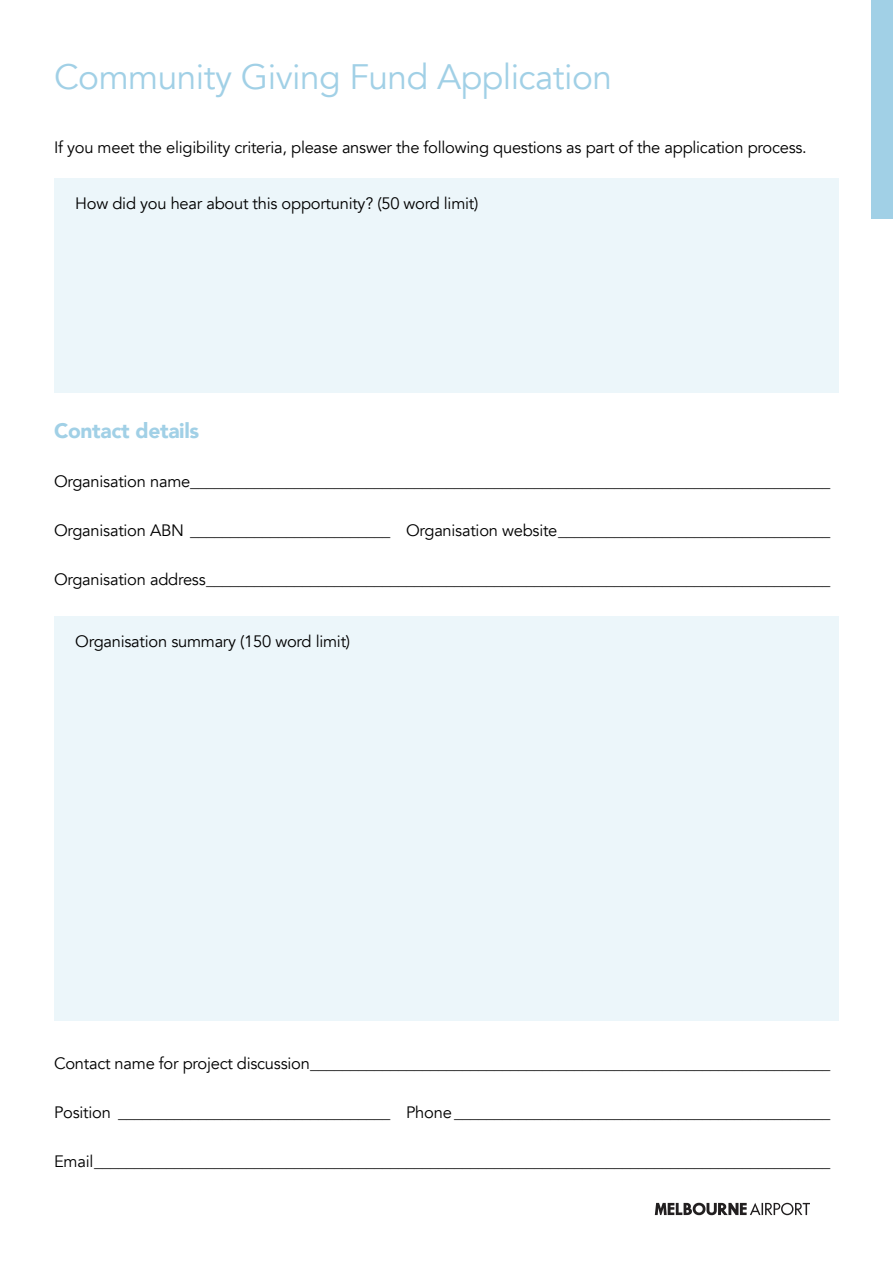
<style>
.page{position:relative;width:893px;height:1263px;background:#fff}
.page>*{position:absolute;margin:0;border:0;box-sizing:border-box;transform-origin:0 0}
.t1{font:35.25px "Avenir";letter-spacing:-.015em;color:#a1d0e6}
.t2{font:900 21px "Avenir";letter-spacing:-.015em;color:#a1d0e6}
.t3{font:16.5px "Avenir";letter-spacing:-.015em;color:#000}
</style>
<div class="page">
<div style="left:54px;top:179px;width:785px;height:214px;background:#ecf6fa"></div>
<div style="left:54px;top:617px;width:785px;height:404px;background:#ecf6fa"></div>
<div style="left:872px;top:0;width:21px;height:218px;background:#a1d0e6"></div>
<svg style="left:655px;top:1203px;width:155px;height:12px"></svg>
<h1 class="t1" style="left:54px;top:56px;width:559px">Community Giving Fund Application</h1>
<p class="t3" style="left:54px;top:137px;width:754px">If you meet the eligibility criteria, please answer the following questions as part of the application process.</p>
<p class="t3" style="left:75px;top:193px;width:405px">How did you hear about this opportunity? (50 word limit)</p>
<p class="t2" style="left:54px;top:412px;width:147px">Contact details</p>
<p class="t3" style="left:54px;top:471px;width:778px">Organisation name________________________________________________________________________________</p>
<p class="t3" style="left:54px;top:520px;width:778px">Organisation ABN _________________________ Organisation website__________________________________</p>
<p class="t3" style="left:54px;top:569px;width:778px">Organisation address______________________________________________________________________________</p>
<p class="t3" style="left:75px;top:631px;width:276px">Organisation summary (150 word limit)</p>
<p class="t3" style="left:54px;top:1054px;width:778px">Contact name for project discussion_________________________________________________________________</p>
<p class="t3" style="left:54px;top:1103px;width:778px">Position __________________________________ Phone _______________________________________________</p>
<p class="t3" style="left:54px;top:1152px;width:778px">Email____________________________________________________________________________________________</p>
</div>
